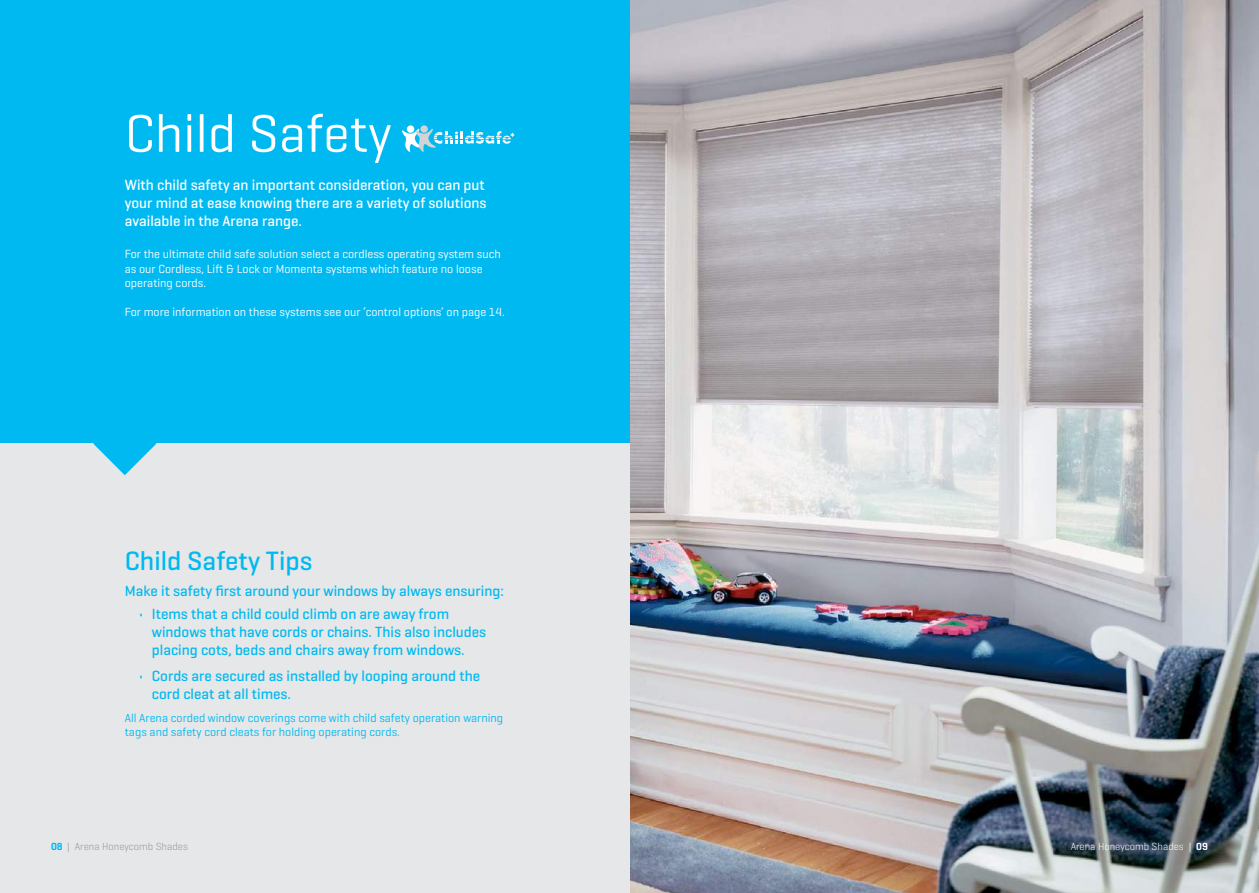
<style>
.page{position:relative;width:1259px;height:893px;background:#fff}
.page>*{position:absolute;margin:0;border:0;box-sizing:border-box;transform-origin:0 0}
.t1{font:54px "Geogrotesque";color:#fff}
.t2{font:500 27px "Geogrotesque";color:#00b9f1}
.t3{font:500 15px/18px "Geogrotesque";color:#00b9f1}
.t4{font:500 15px/18px "Geogrotesque";color:#fff}
.t5{font:12px/14.4px "Geogrotesque";color:#fff}
.t6{font:12px/14.4px "Geogrotesque";color:#00b9f1}
.t7{font:300 10.5px "Geogrotesque";color:#fff}
.t8{font:300 10.5px "Geogrotesque";color:#939598}
.s1{font-weight:600;color:#00b9f1}
.s2{font-weight:600}
</style>
<div class="page">
<img style="left:629px;top:0;width:630px;height:893px">
<div style="left:0;top:0;width:629px;height:446px;background:#00b9f1"></div>
<div style="left:0;top:444px;width:629px;height:449px;background:#e6e7e8"></div>
<svg style="left:93px;top:443px;width:63px;height:32px"></svg>
<div style="left:407px;top:125px;width:7px;height:8px;background:#fff;border-radius:50%"></div>
<div style="left:420px;top:125px;width:8px;height:8px;background:#d1d3d4;border-radius:50%"></div>
<svg style="left:402px;top:129px;width:112px;height:23px"></svg>
<h1 class="t1" style="left:125px;top:100px;width:268px">Child Safety</h1>
<p class="t4" style="left:125px;top:176px;width:363px">With child safety an important consideration, you can put your mind at ease knowing there are a variety of solutions available in the Arena range.</p>
<p class="t5" style="left:125px;top:247px;width:377px">For the ultimate child safe solution select a cordless operating system such as our Cordless, Lift &amp; Lock or Momenta systems which feature no loose operating cords.</p>
<p class="t5" style="left:125px;top:304px;width:381px">For more information on these systems see our ‘control options’ on page 14.</p>
<h2 class="t2" style="left:125px;top:544px;width:189px">Child Safety Tips</h2>
<p class="t3" style="left:125px;top:582px;width:381px">Make it safety first around your windows by always ensuring:</p>
<p class="t3" style="left:152px;top:604px;width:336px;text-indent:-13px">• Items that a child could climb on are away from windows that have cords or chains. This also includes placing cots, beds and chairs away from windows.</p>
<p class="t3" style="left:152px;top:667px;width:330px;text-indent:-13px">• Cords are secured as installed by looping around the cord cleat at all times.</p>
<p class="t6" style="left:125px;top:710px;width:380px">All Arena corded window coverings come with child safety operation warning tags and safety cord cleats for holding operating cords.</p>
<p class="t8" style="left:51px;top:840px;width:138px"><span class="s1">08</span> | Arena Honeycomb Shades</p>
<p class="t7" style="left:1070px;top:840px;width:139px">Arena Honeycomb Shades | <span class="s2">09</span></p>
</div>
